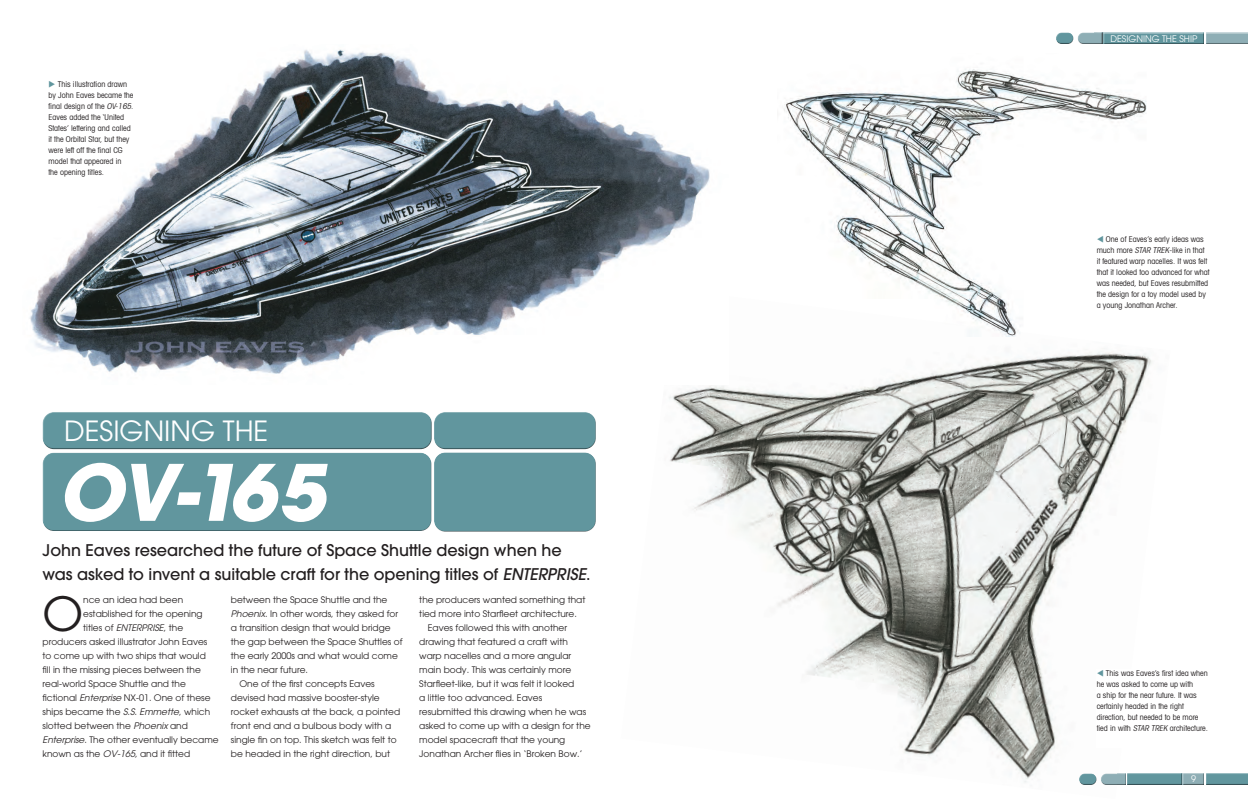
<style>
.page{position:relative;width:1248px;height:808px;background:#fff}
.page>*{position:absolute;margin:0;border:0;box-sizing:border-box;transform-origin:0 0}
.t1{font:italic 700 77px "Avant Garde";color:#fff}
.t2{font:46.8px "Avant Garde";color:#231f20}
.t3{font:27.7px "Avant Garde LT";color:#fff}
.t4{font:500 16px/24px "Avant Garde";color:#231f20}
.t5{font:9px "Avant Garde";color:#231f20}
.t6{font:9px "Avant Garde";color:#fff}
.t7{font:condensed 8px/11px "Avant Garde LT";color:#231f20}
.s1{color:#61969e}
.s2{font-style:italic}
.s3{font-family:"Avant Garde LT";font-style:italic}
</style>
<div class="page">
<img style="left:784px;top:69px;width:363px;height:221px">
<img style="left:669px;top:290px;width:483px;height:493px">
<div style="left:42px;top:451px;width:389px;height:74px;background:#fff;opacity:.75"></div>
<div style="left:42px;top:456px;width:391px;height:76px;background:#61969e"></div>
<div style="left:42px;top:410px;width:390px;height:33px;background:#fff;opacity:.75"></div>
<div style="left:42px;top:415px;width:391px;height:34px;background:#61969e"></div>
<div style="left:433px;top:410px;width:163px;height:33px;background:#fff;opacity:.75"></div>
<div style="left:433px;top:415px;width:164px;height:34px;background:#61969e"></div>
<div style="left:433px;top:451px;width:163px;height:74px;background:#fff;opacity:.75"></div>
<div style="left:433px;top:456px;width:164px;height:76px;background:#61969e"></div>
<div style="left:1099px;top:772px;width:27px;height:10px;background:#fff"></div>
<div style="left:1099px;top:773px;width:27px;height:12px;background:#231f20;opacity:.75"></div>
<div style="left:1126px;top:772px;width:56px;height:13px;background:#fff"></div>
<div style="left:1126px;top:773px;width:56px;height:12px;background:#61969e"></div>
<div style="left:1181px;top:773px;width:24px;height:12px;background:#231f20;opacity:.75"></div>
<div style="left:1204px;top:773px;width:43px;height:12px;background:#61969e"></div>
<div style="left:1078px;top:772px;width:19px;height:10px;background:#fff;opacity:.75"></div>
<div style="left:1078px;top:775px;width:20px;height:10px;background:#231f20;opacity:.75"></div>
<div style="left:1076px;top:32px;width:27px;height:12px;background:#231f20;opacity:.75"></div>
<div style="left:1103px;top:32px;width:102px;height:12px;background:#231f20;opacity:.75"></div>
<div style="left:1204px;top:32px;width:43px;height:12px;background:#231f20;opacity:.75"></div>
<div style="left:1055px;top:31px;width:18px;height:10px;background:#fff;opacity:.75"></div>
<div style="left:1055px;top:34px;width:19px;height:10px;background:#231f20;opacity:.75"></div>
<img style="left:30px;top:49px;width:698px;height:336px">
<div style="left:1096px;top:670px;width:111px;height:78px;background:#fff"></div>
<p class="t7" style="left:49px;top:78px;width:86px"><span class="s1">◆</span> This illustration drawn by John Eaves became the final design of the <span class="s2">OV-165</span>.<br>Eaves added the ‘United<br>States’ lettering and called it the Orbital Star, but they were left off the final CG model that appeared in<br>the opening titles.</p>
<h3 class="t3" style="left:64px;top:414px;width:206px">DESIGNING THE</h3>
<h1 class="t1" style="left:58px;top:442px;width:286px">OV-165</h1>
<h3 class="t4" style="left:43px;top:538px;width:549px">John Eaves researched the future of Space Shuttle design when he was asked to invent a suitable craft for the opening titles of <span class="s2">ENTERPRISE</span>.</h3>
<h2 class="t2" style="left:43px;top:586px;width:42px">O</h2>
<p class="t5" style="left:83px;top:594px;width:101px">nce an idea had been</p>
<p class="t5" style="left:83px;top:608px;width:121px">established for the opening</p>
<p class="t5" style="left:83px;top:622px;width:101px">titles of <span class="s3">ENTERPRISE</span>, the</p>
<p class="t5" style="left:43px;top:636px;width:166px">producers asked illustrator John Eaves</p>
<p class="t5" style="left:43px;top:650px;width:165px">to come up with two ships that would</p>
<p class="t5" style="left:43px;top:664px;width:160px">fill in the missing pieces between the</p>
<p class="t5" style="left:43px;top:678px;width:145px">real-world Space Shuttle and the</p>
<p class="t5" style="left:43px;top:692px;width:169px">fictional <span class="s3">Enterprise</span> NX-01. One of these</p>
<p class="t5" style="left:43px;top:706px;width:169px">ships became the <span class="s3">S.S. Emmette</span>, which</p>
<p class="t5" style="left:43px;top:720px;width:147px">slotted between the <span class="s3">Phoenix</span> and</p>
<p class="t5" style="left:43px;top:734px;width:178px"><span class="s3">Enterprise</span>. The other eventually became</p>
<p class="t5" style="left:43px;top:748px;width:149px">known as the <span class="s3">OV-165,</span> and it fitted</p>
<p class="t5" style="left:231px;top:594px;width:158px">between the Space Shuttle and the</p>
<p class="t5" style="left:231px;top:608px;width:169px"><span class="s3">Phoenix</span>. In other words, they asked for</p>
<p class="t5" style="left:231px;top:622px;width:161px">a transition design that would bridge</p>
<p class="t5" style="left:231px;top:636px;width:173px">the gap between the Space Shuttles of</p>
<p class="t5" style="left:231px;top:650px;width:168px">the early 2000s and what would come</p>
<p class="t5" style="left:231px;top:664px;width:79px">in the near future.</p>
<p class="t5" style="left:239px;top:678px;width:137px">One of the first concepts Eaves</p>
<p class="t5" style="left:231px;top:692px;width:150px">devised had massive booster-style</p>
<p class="t5" style="left:231px;top:706px;width:171px">rocket exhausts at the back, a pointed</p>
<p class="t5" style="left:231px;top:720px;width:162px">front end and a bulbous body with a</p>
<p class="t5" style="left:231px;top:734px;width:167px">single fin on top. This sketch was felt to</p>
<p class="t5" style="left:231px;top:748px;width:161px">be headed in the right direction, but</p>
<p class="t5" style="left:419px;top:594px;width:168px">the producers wanted something that</p>
<p class="t5" style="left:419px;top:608px;width:159px">tied more into Starfleet architecture.</p>
<p class="t5" style="left:428px;top:622px;width:141px">Eaves followed this with another</p>
<p class="t5" style="left:419px;top:636px;width:150px">drawing that featured a craft with</p>
<p class="t5" style="left:419px;top:650px;width:153px">warp nacelles and a more angular</p>
<p class="t5" style="left:419px;top:664px;width:153px">main body. This was certainly more</p>
<p class="t5" style="left:419px;top:678px;width:157px">Starfleet-like, but it was felt it looked</p>
<p class="t5" style="left:419px;top:692px;width:124px">a little too advanced. Eaves</p>
<p class="t5" style="left:419px;top:706px;width:168px">resubmitted this drawing when he was</p>
<p class="t5" style="left:419px;top:720px;width:173px">asked to come up with a design for the</p>
<p class="t5" style="left:419px;top:734px;width:147px">model spacecraft that the young</p>
<p class="t5" style="left:419px;top:748px;width:165px">Jonathan Archer flies in ‘Broken Bow.’</p>
<p class="t6" style="left:1110px;top:33px;width:88px">DESIGNING THE SHIP</p>
<p class="t7" style="left:1096px;top:233px;width:114px"><span class="s1">▼</span> One of Eaves’s early ideas was much more <span class="s2">STAR TREK</span>-like in that it featured warp nacelles. It was felt that it looked too advanced for what was needed, but Eaves resubmitted the design for a toy model used by a young Jonathan Archer.</p>
<p class="t7" style="left:1096px;top:667px;width:113px"><span class="s1">▼</span> This was Eaves’s first idea when he was asked to come up with<br>a ship for the near future. It was certainly headed in the right direction, but needed to be more tied in with <span class="s2">STAR TREK</span> architecture.</p>
<p class="t6" style="left:1190px;top:774px;width:6px">9</p>
</div>
